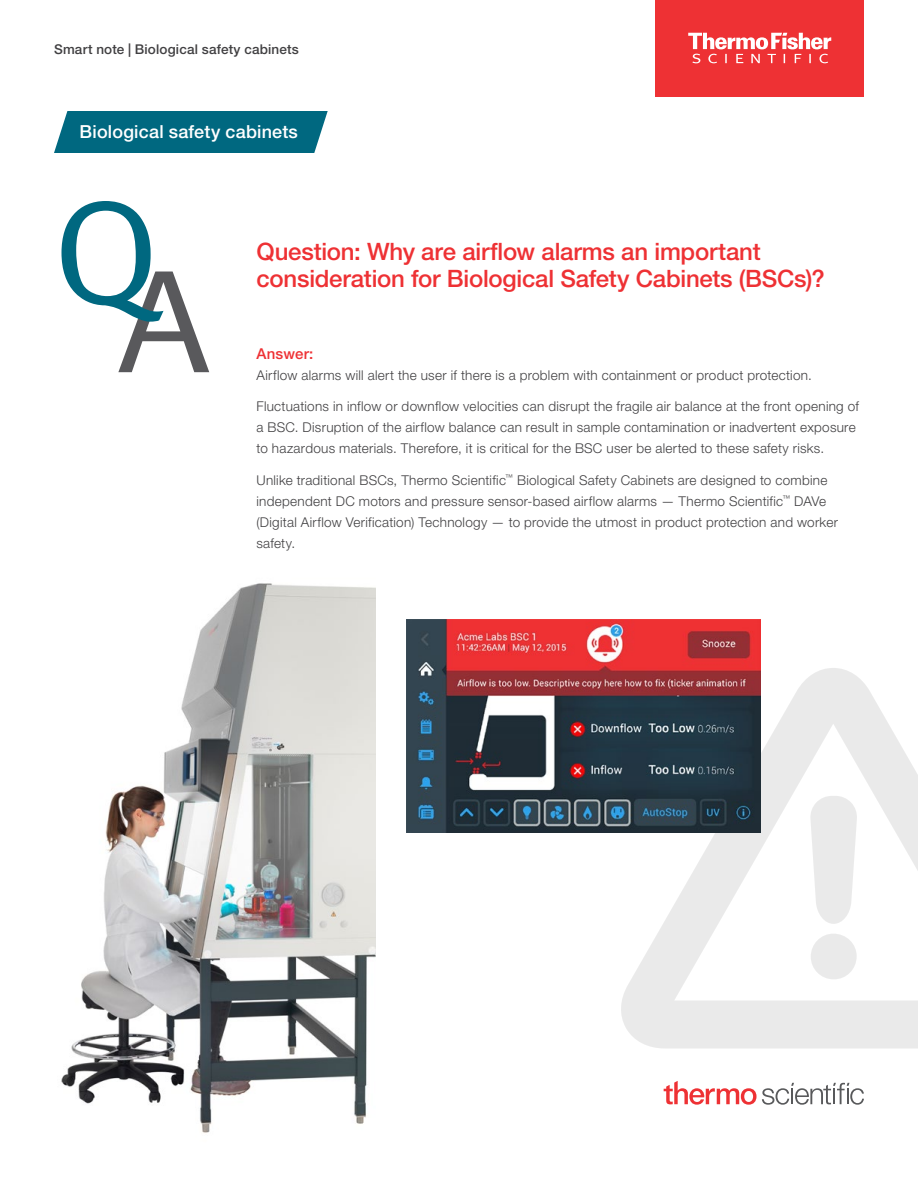
<style>
.page{position:relative;width:918px;height:1188px;background:#fff}
.page>*{position:absolute;margin:0;border:0;box-sizing:border-box;transform-origin:0 0}
.t1{font:500 24px/27px "Helvetica Neue LTW1 G";letter-spacing:-.01em;color:#ee3134}
.t2{font:500 18px "Helvetica Neue LTW1 G";letter-spacing:.01em;color:#fff}
.t3{font:500 15px "Helvetica Neue LTW1 G";letter-spacing:.01em;color:#ee3134}
.t4{font:300 13.5px/21px "Helvetica Neue LTW1 G";letter-spacing:.02em;color:#414042}
.t5{font:500 13.5px "Helvetica Neue LTW1 G";letter-spacing:.015em;color:#414042}
</style>
<div class="page">
<svg style="left:619px;top:668px;width:299px;height:380px"></svg>
<div style="left:811px;top:934px;width:46px;height:45px;background:#eaeaea;border-radius:50%"></div>
<svg style="left:810px;top:796px;width:47px;height:128px"></svg>
<img style="left:61px;top:583px;width:315px;height:550px">
<div style="left:656px;top:0;width:208px;height:96px;background:#ee3134"></div>
<svg style="left:688px;top:33px;width:143px;height:30px"></svg>
<svg style="left:62px;top:201px;width:147px;height:171px"></svg>
<div style="left:54px;top:111px;width:274px;height:42px;background:#006880"></div>
<img style="left:406px;top:620px;width:355px;height:212px">
<svg style="left:664px;top:1081px;width:200px;height:24px"></svg>
<p class="t5" style="left:54px;top:41px;width:246px">Smart note | Biological safety cabinets</p>
<h2 class="t2" style="left:80px;top:121px;width:220px">Biological safety cabinets</h2>
<h1 class="t1" style="left:256px;top:238px;width:570px">Question: Why are airflow alarms an important consideration for Biological Safety Cabinets (BSCs)?</h1>
<p class="t3" style="left:257px;top:344px;width:58px">Answer:</p>
<p class="t4" style="left:257px;top:364px;width:557px">Airflow alarms will alert the user if there is a problem with containment or product protection.</p>
<p class="t4" style="left:257px;top:396px;width:604px">Fluctuations in inflow or downflow velocities can disrupt the fragile air balance at the front opening of a BSC. Disruption of the airflow balance can result in sample contamination or inadvertent exposure to hazardous materials. Therefore, it is critical for the BSC user be alerted to these safety risks.</p>
<p class="t4" style="left:256px;top:469px;width:583px">Unlike traditional BSCs, Thermo Scientific<sup>™</sup> Biological Safety Cabinets are designed to combine independent DC motors and pressure sensor-based airflow alarms — Thermo Scientific<sup>™</sup> DAVe (Digital Airflow Verification) Technology — to provide the utmost in product protection and worker safety.</p>
</div>
